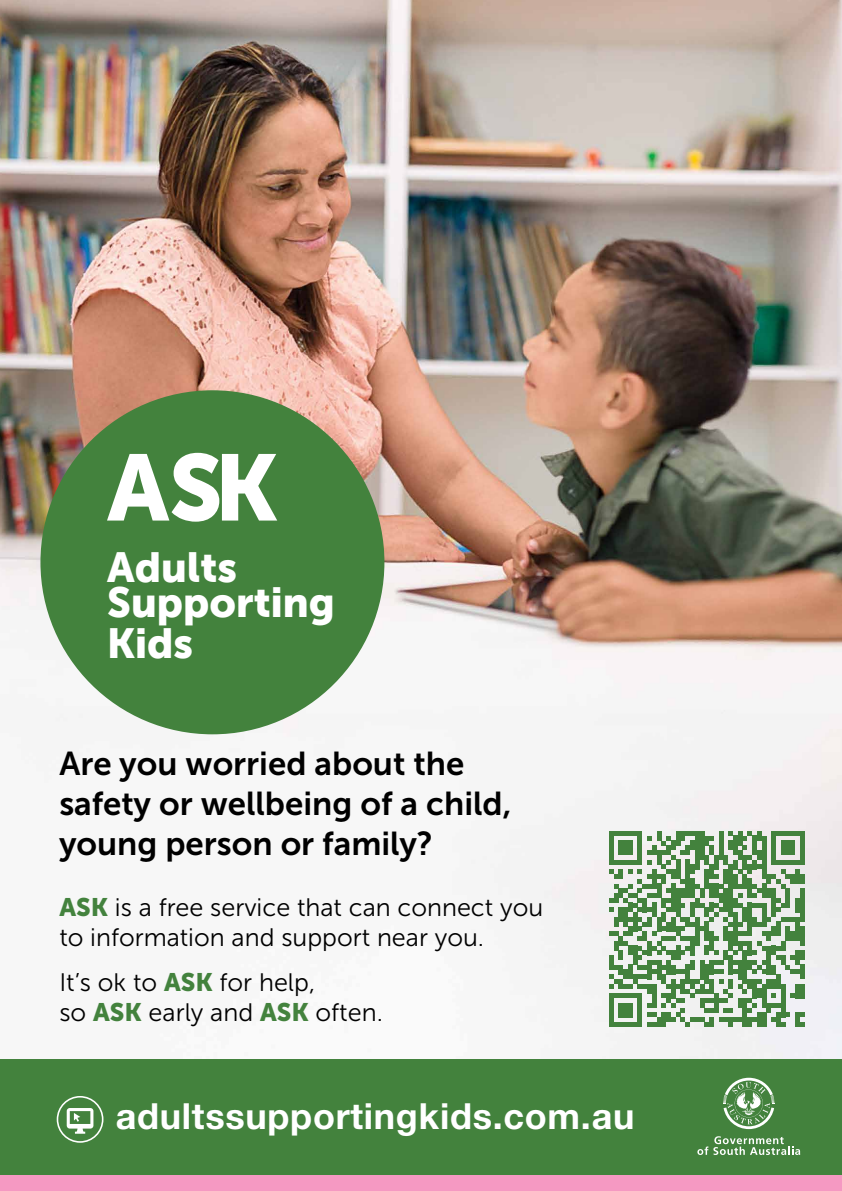
<style>
.page{position:relative;width:842px;height:1191px;background:#fff}
.page>*{position:absolute;margin:0;border:0;box-sizing:border-box;transform-origin:0 0}
.t1{font:93.1px "Museo Sans Cyrl 900";color:#fff}
.t2{font:41.5px/34.6px "Museo Sans Cyrl 900";color:#fff}
.t3{font:700 36px "Helvetica Neue LT Std";letter-spacing:.02em;color:#fff}
.t4{font:33px/39.6px "Museo Sans 700";color:#000}
.t5{font:25.2px/30.3px "Museo Sans 300";color:#000}
.s1{font-family:"Museo Sans 900";color:#43823d}
</style>
<div class="page">
<img style="left:0;top:0;width:842px;height:1059px">
<div style="left:40px;top:390px;width:344px;height:344px;background:#43823d;border-radius:50%"></div>
<svg style="left:609px;top:831px;width:196px;height:195px"></svg>
<div style="left:0;top:1059px;width:842px;height:132px;background:#43823d"></div>
<svg style="left:697px;top:1136px;width:103px;height:19px"></svg>
<svg style="left:723px;top:1077px;width:51px;height:52px"></svg>
<div style="left:57px;top:1096px;width:46px;height:46px;border:2px solid #fff;border-radius:50%"></div>
<svg style="left:67px;top:1108px;width:26px;height:25px"></svg>
<div style="left:0;top:1175px;width:842px;height:16px;background:#f599c2"></div>
<h1 class="t1" style="left:107px;top:435px;width:172px">ASK</h1>
<h2 class="t2" style="left:107px;top:550px;width:229px">Adults<br>Supporting</h2>
<h2 class="t2" style="left:107px;top:626px;width:87px">Kids</h2>
<h3 class="t4" style="left:59px;top:744px;width:454px">Are you worried about the safety or wellbeing of a child, young person or family?</h3>
<p class="t5" style="left:59px;top:892px;width:485px"><span class="s1">ASK</span> is a free service that can connect you to information and support near you.</p>
<p class="t5" style="left:59px;top:967px;width:325px">It’s ok to <span class="s1">ASK</span> for help,<br>so <span class="s1">ASK</span> early and <span class="s1">ASK</span> often.</p>
<h3 class="t3" style="left:116px;top:1093px;width:520px">adultssupportingkids.com.au</h3>
</div>
